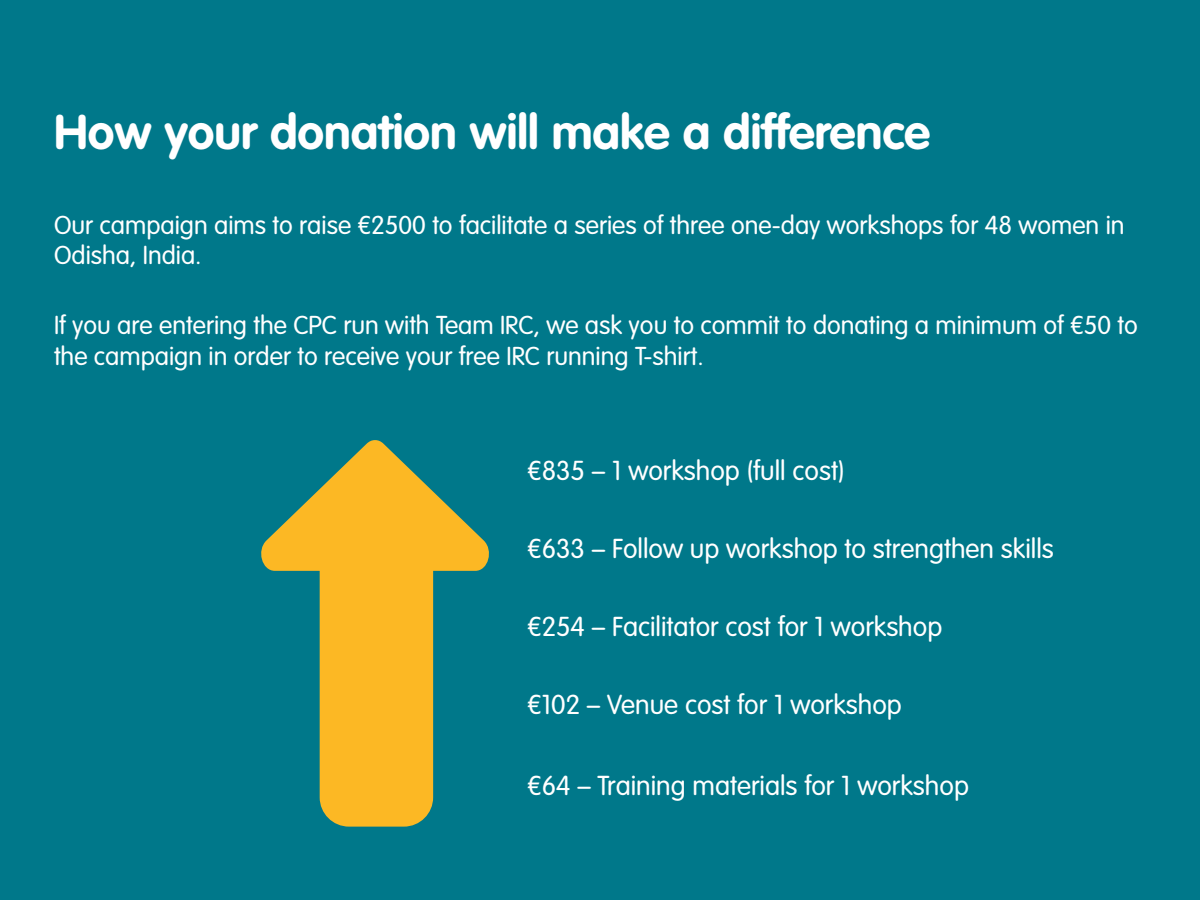
<style>
.page{position:relative;width:1200px;height:900px;background:#00788a}
.page>*{position:absolute;margin:0;border:0;box-sizing:border-box;transform-origin:0 0}
.t1{font:700 48px "VAG Rounded Std";color:#fff}
.t2{font:300 27px "VAG Rounded Std";color:#fff}
.t3{font:300 25.5px/30.6px "VAG Rounded Std";color:#fff}
</style>
<div class="page">
<svg style="left:261px;top:440px;width:228px;height:387px;fill:#fcb824"></svg>
<h1 class="t1" style="left:54px;top:104px;width:878px">How your donation will make a difference</h1>
<p class="t3" style="left:54px;top:211px;width:1072px">Our campaign aims to raise €2500 to facilitate a series of three one-day workshops for 48 women in<br>Odisha, India.</p>
<p class="t3" style="left:54px;top:311px;width:1085px">If you are entering the CPC run with Team IRC, we ask you to commit to donating a minimum of €50 to the campaign in order to receive your free IRC running T-shirt.</p>
<p class="t2" style="left:527px;top:455px;width:319px">€835 – 1 workshop (full cost)</p>
<p class="t2" style="left:527px;top:533px;width:528px">€633 – Follow up workshop to strengthen skills</p>
<p class="t2" style="left:527px;top:611px;width:417px">€254 – Facilitator cost for 1 workshop</p>
<p class="t2" style="left:527px;top:689px;width:376px">€102 – Venue cost for 1 workshop</p>
<p class="t2" style="left:527px;top:770px;width:443px">€64 – Training materials for 1 workshop</p>
</div>
